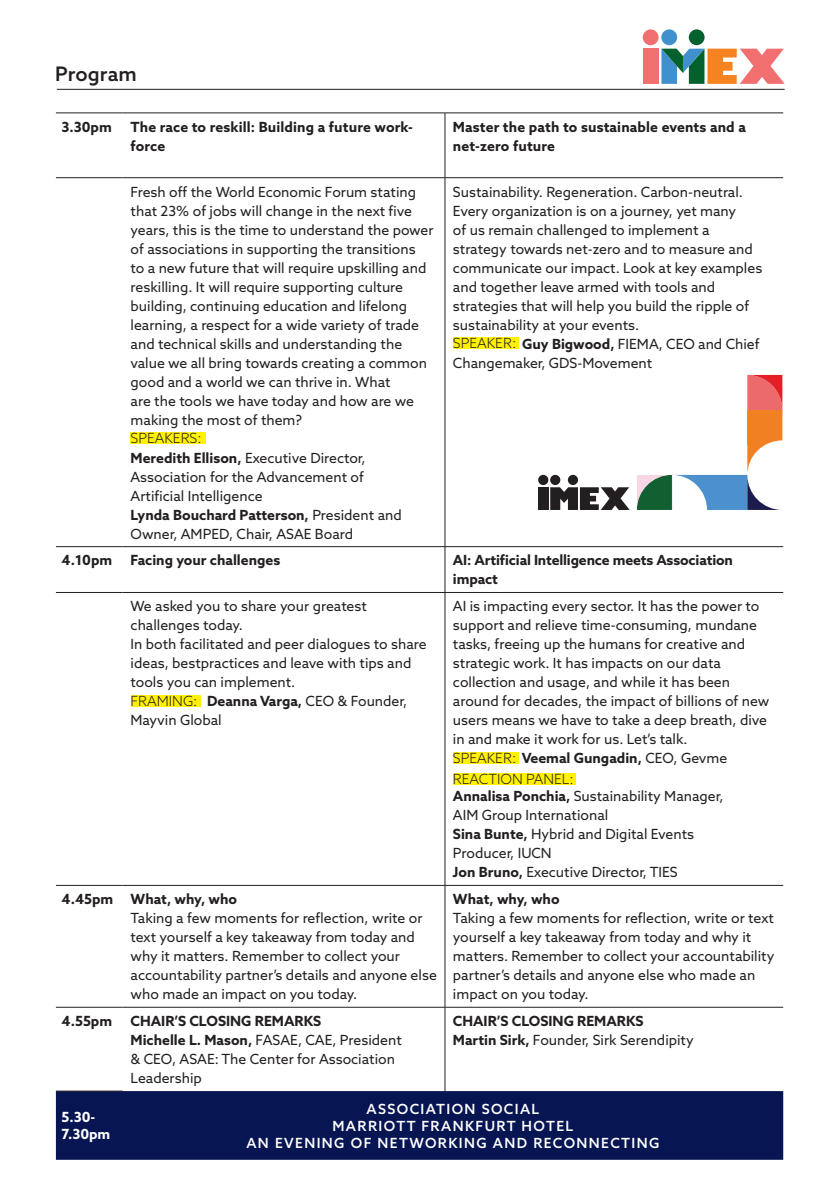
<style>
.page{position:relative;width:840px;height:1191px;background:#fff}
.page>*{position:absolute;margin:0;border:0;box-sizing:border-box;transform-origin:0 0}
.t1{font:500 20px "Azo Sans";color:#231f20}
.t2{font:14px/19px "Azo Sans";color:#231f20}
.t3{font:700 14px/19px "Azo Sans";color:#231f20}
.t4{font:500 14px/17px "Azo Sans";letter-spacing:.1em;color:#fff;text-align:center}
.t5{font:300 14px "Azo Sans";color:#231f20}
.t6{font:700 14px/17px "Azo Sans";color:#fff}
.s1{font-weight:300}
.s2{font-weight:700}
.s3{font-weight:400}
</style>
<div class="page">
<svg style="left:56px;top:113px;width:726px;height:64px"></svg>
<div style="left:56px;top:1091px;width:726px;height:68px;background:#071552"></div>
<hr style="left:56px;top:177px;width:66px;height:1px;background:#231f20">
<hr style="left:122px;top:177px;width:322px;height:1px;background:#231f20">
<hr style="left:444px;top:177px;width:338px;height:1px;background:#231f20">
<hr style="left:56px;top:1090px;width:66px;height:1px;background:#231f20">
<hr style="left:56px;top:546px;width:66px;height:1px;background:#231f20">
<hr style="left:122px;top:546px;width:322px;height:1px;background:#231f20">
<hr style="left:444px;top:546px;width:338px;height:1px;background:#231f20">
<hr style="left:56px;top:592px;width:66px;height:1px;background:#231f20">
<hr style="left:122px;top:592px;width:322px;height:1px;background:#231f20">
<hr style="left:444px;top:592px;width:338px;height:1px;background:#231f20">
<hr style="left:122px;top:885px;width:322px;height:1px;background:#231f20">
<hr style="left:444px;top:885px;width:338px;height:1px;background:#231f20">
<hr style="left:56px;top:885px;width:66px;height:1px;background:#231f20">
<hr style="left:56px;top:1007px;width:66px;height:1px;background:#231f20">
<hr style="left:122px;top:1007px;width:322px;height:1px;background:#231f20">
<hr style="left:444px;top:1007px;width:338px;height:1px;background:#231f20">
<hr style="left:444px;top:113px;width:1px;height:64px;background:#231f20">
<hr style="left:444px;top:178px;width:1px;height:368px;background:#231f20">
<hr style="left:444px;top:547px;width:1px;height:45px;background:#231f20">
<hr style="left:444px;top:593px;width:1px;height:292px;background:#231f20">
<hr style="left:444px;top:885px;width:1px;height:122px;background:#231f20">
<hr style="left:444px;top:1007px;width:1px;height:84px;background:#231f20">
<hr style="left:56px;top:112px;width:66px;height:1px;background:#231f20">
<hr style="left:122px;top:112px;width:322px;height:1px;background:#231f20">
<hr style="left:444px;top:112px;width:338px;height:1px;background:#231f20">
<div style="left:130px;top:432px;width:76px;height:11px;background:#fff101"></div>
<div style="left:452px;top:337px;width:66px;height:11px;background:#fff101"></div>
<div style="left:130px;top:695px;width:70px;height:11px;background:#fff101"></div>
<div style="left:452px;top:752px;width:66px;height:11px;background:#fff101"></div>
<svg style="left:636px;top:375px;width:146px;height:135px"></svg>
<div style="left:538px;top:487px;width:10px;height:23px;background:#231f20"></div>
<div style="left:538px;top:475px;width:10px;height:10px;background:#231f20;border-radius:50%"></div>
<div style="left:567px;top:475px;width:10px;height:10px;background:#231f20;border-radius:50%"></div>
<svg style="left:550px;top:487px;width:79px;height:23px"></svg>
<div style="left:550px;top:475px;width:10px;height:10px;background:#231f20;border-radius:50%"></div>
<div style="left:452px;top:773px;width:123px;height:11px;background:#fff101"></div>
<hr style="left:57px;top:89px;width:727px;height:1px;background:#231f20">
<div style="left:642px;top:49px;width:16px;height:35px;background:#f26f6f"></div>
<div style="left:642px;top:29px;width:16px;height:16px;background:#f26f6f;border-radius:50%"></div>
<div style="left:688px;top:29px;width:16px;height:16px;background:#03612e;border-radius:50%"></div>
<svg style="left:661px;top:49px;width:123px;height:35px"></svg>
<div style="left:661px;top:29px;width:15px;height:16px;background:#3f90cd;border-radius:50%"></div>
<h1 class="t1" style="left:55px;top:60px;width:83px">Program</h1>
<p class="t3" style="left:62px;top:117px;width:52px">3.30pm</p>
<p class="t3" style="left:130px;top:117px;width:283px">The race to reskill: Building a future work-</p>
<p class="t3" style="left:452px;top:117px;width:294px">Master the path to sustainable events and a net-zero future</p>
<p class="t2" style="left:130px;top:182px;width:304px">Fresh off the World Economic Forum stating that 23% of jobs will change in the next five years, this is the time to understand the power of associations in supporting the transitions<br>to a new future that will require upskilling and reskilling. It will require supporting culture building, continuing education and lifelong learning, a respect for a wide variety of trade and technical skills and understanding the value we all bring towards creating a common good and a world we can thrive in. What<br>are the tools we have today and how are we making the most of them?</p>
<p class="t2" style="left:130px;top:428px;width:272px"><span class="s1">SPEAKERS:<br></span><span class="s2">Meredith Ellison,</span> Executive Director,<br>Association for the Advancement of<br>Artificial Intelligence<br><span class="s2">Lynda Bouchard Patterson,</span> President and<br>Owner, AMPED, Chair, ASAE Board</p>
<p class="t2" style="left:452px;top:182px;width:311px">Sustainability. Regeneration. Carbon-neutral.<br>Every organization is on a journey, yet many<br>of us remain challenged to implement a strategy towards net-zero and to measure and communicate our impact. Look at key examples and together leave armed with tools and strategies that will help you build the ripple of sustainability at your events.<br><span class="s1">SPEAKER:</span> <span class="s2">Guy Bigwood,</span> FIEMA, CEO and Chief Changemaker, GDS-Movement</p>
<p class="t3" style="left:62px;top:551px;width:52px">4.10pm</p>
<p class="t3" style="left:130px;top:551px;width:151px">Facing your challenges</p>
<p class="t3" style="left:452px;top:551px;width:281px">AI: Artificial Intelligence meets Association impact</p>
<p class="t2" style="left:130px;top:596px;width:297px">We asked you to share your greatest challenges today.<br>In both facilitated and peer dialogues to share ideas, bestpractices and leave with tips and tools you can implement.<br><span class="s1">FRAMING:</span> <span class="s2">Deanna Varga,</span> CEO &amp; Founder,<br>Mayvin Global</p>
<p class="t2" style="left:452px;top:596px;width:317px">AI is impacting every sector. It has the power to support and relieve time-consuming, mundane tasks, freeing up the humans for creative and strategic work. It has impacts on our data collection and usage, and while it has been around for decades, the impact of billions of new users means we have to take a deep breath, dive in and make it work for us. Let’s talk.<br><span class="s1">SPEAKER:</span> <span class="s2">Veemal Gungadin,</span> CEO, Gevme</p>
<p class="t2" style="left:452px;top:786px;width:272px"><span class="s2">Annalisa Ponchia,</span> Sustainability Manager,<br>AIM Group International<br><span class="s2">Sina Bunte,</span> Hybrid and Digital Events<br>Producer, IUCN<br><span class="s2">Jon Bruno,</span> Executive Director, TIES</p>
<p class="t3" style="left:62px;top:889px;width:177px">4.45pm What, why, who</p>
<p class="t2" style="left:130px;top:908px;width:307px">Taking a few moments for reflection, write or text yourself a key takeaway from today and why it matters. Remember to collect your accountability partner’s details and anyone else who made an impact on you today.</p>
<p class="t5" style="left:452px;top:769px;width:122px">REACTION PANEL:</p>
<p class="t3" style="left:452px;top:889px;width:108px">What, why, who</p>
<p class="t2" style="left:452px;top:908px;width:323px">Taking a few moments for reflection, write or text yourself a key takeaway from today and why it matters. Remember to collect your accountability partner’s details and anyone else who made an impact on you today.</p>
<p class="t3" style="left:62px;top:1011px;width:52px">4.55pm</p>
<p class="t2" style="left:130px;top:1011px;width:272px"><span class="s2">CHAIR’S CLOSING REMARKS<br>Michelle L. Mason,</span> FASAE, CAE, President &amp; CEO, ASAE: The Center for Association<br>Leadership</p>
<p class="t3" style="left:452px;top:1011px;width:242px">CHAIR’S CLOSING REMARKS<br>Martin Sirk, <span class="s3">Founder, Sirk Serendipity</span></p>
<p class="t6" style="left:62px;top:1108px;width:50px">5.30-<br>7.30pm</p>
<p class="t4" style="left:246px;top:1100px;width:414px">ASSOCIATION SOCIAL<br>MARRIOTT FRANKFURT HOTEL<br>AN EVENING OF NETWORKING AND RECONNECTING</p>
</div>
